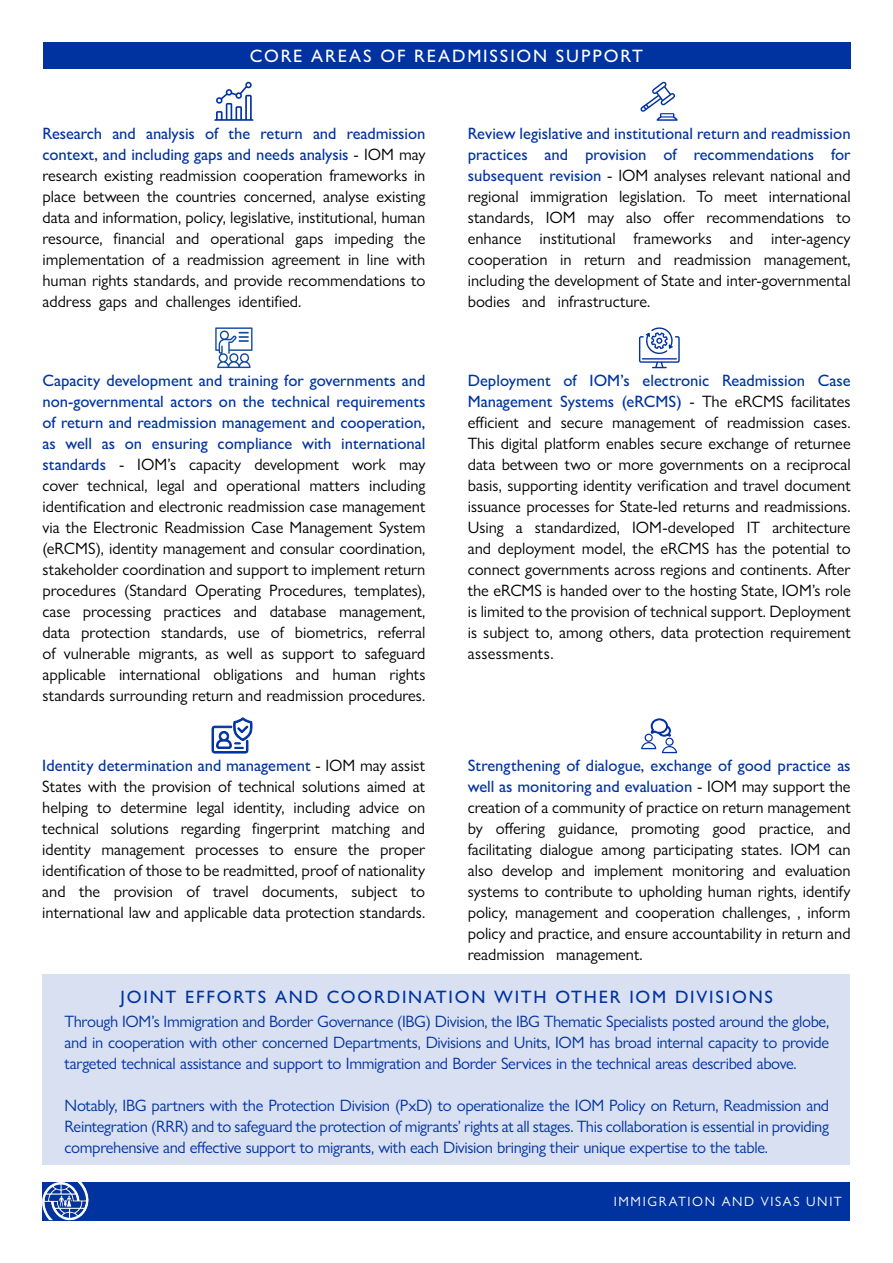
<style>
.page{position:relative;width:893px;height:1263px;background:#fff}
.page>*{position:absolute;margin:0;border:0;box-sizing:border-box;transform-origin:0 0}
.t1{font:500 18px "Gill Sans Nova";letter-spacing:.1em;color:#0033a0}
.t2{font:500 18px "Gill Sans Nova";letter-spacing:.1em;color:#fff}
.t3{font:16.5px/21px "Gill Sans Nova";color:#000;text-align:justify}
.t4{font:16.5px/21px "Gill Sans Nova";letter-spacing:-.02em;color:#0033a0;text-align:justify}
.t5{font:13.5px "Gill Sans Nova";letter-spacing:.12em;color:#fff}
.s1{font-weight:500;color:#0033a0}
</style>
<div class="page">
<div style="left:43px;top:1181px;width:807px;height:39px;background:#0033a0"></div>
<div style="left:43px;top:43px;width:807px;height:26px;background:#0033a0"></div>
<img style="left:43px;top:1181px;width:48px;height:39px">
<div style="left:43px;top:975px;width:807px;height:190px;background:#d9e0f1"></div>
<svg style="left:214px;top:82px;width:39px;height:39px"></svg>
<svg style="left:641px;top:718px;width:36px;height:35px"></svg>
<svg style="left:640px;top:82px;width:38px;height:39px"></svg>
<svg style="left:639px;top:327px;width:41px;height:41px"></svg>
<svg style="left:215px;top:327px;width:37px;height:41px"></svg>
<svg style="left:212px;top:717px;width:40px;height:36px"></svg>
<p class="t2" style="left:250px;top:45px;width:395px">CORE AREAS OF READMISSION SUPPORT</p>
<p class="t3" style="left:43px;top:123px;width:384px"><span class="s1">Research and analysis of the return and readmission context, and including gaps and needs analysis</span> - IOM may research existing readmission cooperation frameworks in place between the countries concerned, analyse existing data and information, policy, legislative, institutional, human resource, financial and operational gaps impeding the implementation of a readmission agreement in line with human rights standards, and provide recommendations to address gaps and challenges identified.</p>
<p class="t3" style="left:468px;top:123px;width:384px"><span class="s1">Review legislative and institutional return and readmission practices and provision of recommendations for subsequent revision</span> - IOM analyses relevant national and regional immigration legislation. To meet international standards, IOM may also offer recommendations to enhance institutional frameworks and inter-agency cooperation in return and readmission management, including the development of State and inter-governmental bodies and infrastructure.</p>
<p class="t3" style="left:43px;top:370px;width:384px"><span class="s1">Capacity development and training for governments and non-governmental actors on the technical requirements of return and readmission management and cooperation, as well as on ensuring compliance with international standards</span> - IOM’s capacity development work may cover technical, legal and operational matters including identification and electronic readmission case management via the Electronic Readmission Case Management System (eRCMS), identity management and consular coordination, stakeholder coordination and support to implement return procedures (Standard Operating Procedures, templates), case processing practices and database management, data protection standards, use of biometrics, referral of vulnerable migrants, as well as support to safeguard applicable international obligations and human rights standards surrounding return and readmission procedures.</p>
<p class="t3" style="left:42px;top:754px;width:384px"><span class="s1">Identity determination and management</span> - IOM may assist States with the provision of technical solutions aimed at helping to determine legal identity, including advice on technical solutions regarding fingerprint matching and identity management processes to ensure the proper identification of those to be readmitted, proof of nationality and the provision of travel documents, subject to international law and applicable data protection standards.</p>
<p class="t3" style="left:468px;top:370px;width:384px"><span class="s1">Deployment of IOM’s electronic Readmission Case Management Systems (eRCMS)</span> - The eRCMS facilitates efficient and secure management of readmission cases.<br>This digital platform enables secure exchange of returnee data between two or more governments on a reciprocal basis, supporting identity verification and travel document issuance processes for State-led returns and readmissions.<br>Using a standardized, IOM-developed IT architecture and deployment model, the eRCMS has the potential to connect governments across regions and continents. After the eRCMS is handed over to the hosting State, IOM’s role is limited to the provision of technical support. Deployment is subject to, among others, data protection requirement assessments.</p>
<p class="t3" style="left:468px;top:754px;width:384px"><span class="s1">Strengthening of dialogue, exchange of good practice as well as monitoring and evaluation</span> - IOM may support the creation of a community of practice on return management by offering guidance, promoting good practice, and facilitating dialogue among participating states. IOM can also develop and implement monitoring and evaluation systems to contribute to upholding human rights, identify policy, management and cooperation challenges, , inform policy and practice, and ensure accountability in return and readmission management.</p>
<p class="t1" style="left:121px;top:985px;width:654px">JOINT EFFORTS AND COORDINATION WITH OTHER IOM DIVISIONS</p>
<p class="t4" style="left:65px;top:1010px;width:766px">Through IOM’s Immigration and Border Governance (IBG) Division, the IBG Thematic Specialists posted around the globe, and in cooperation with other concerned Departments, Divisions and Units, IOM has broad internal capacity to provide targeted technical assistance and support to Immigration and Border Services in the technical areas described above.</p>
<p class="t4" style="left:65px;top:1094px;width:766px">Notably, IBG partners with the Protection Division (PxD) to operationalize the IOM Policy on Return, Readmission and Reintegration (RRR) and to safeguard the protection of migrants’ rights at all stages. This collaboration is essential in providing comprehensive and effective support to migrants, with each Division bringing their unique expertise to the table.</p>
<p class="t5" style="left:614px;top:1193px;width:230px">IMMIGRATION AND VISAS UNIT</p>
</div>
